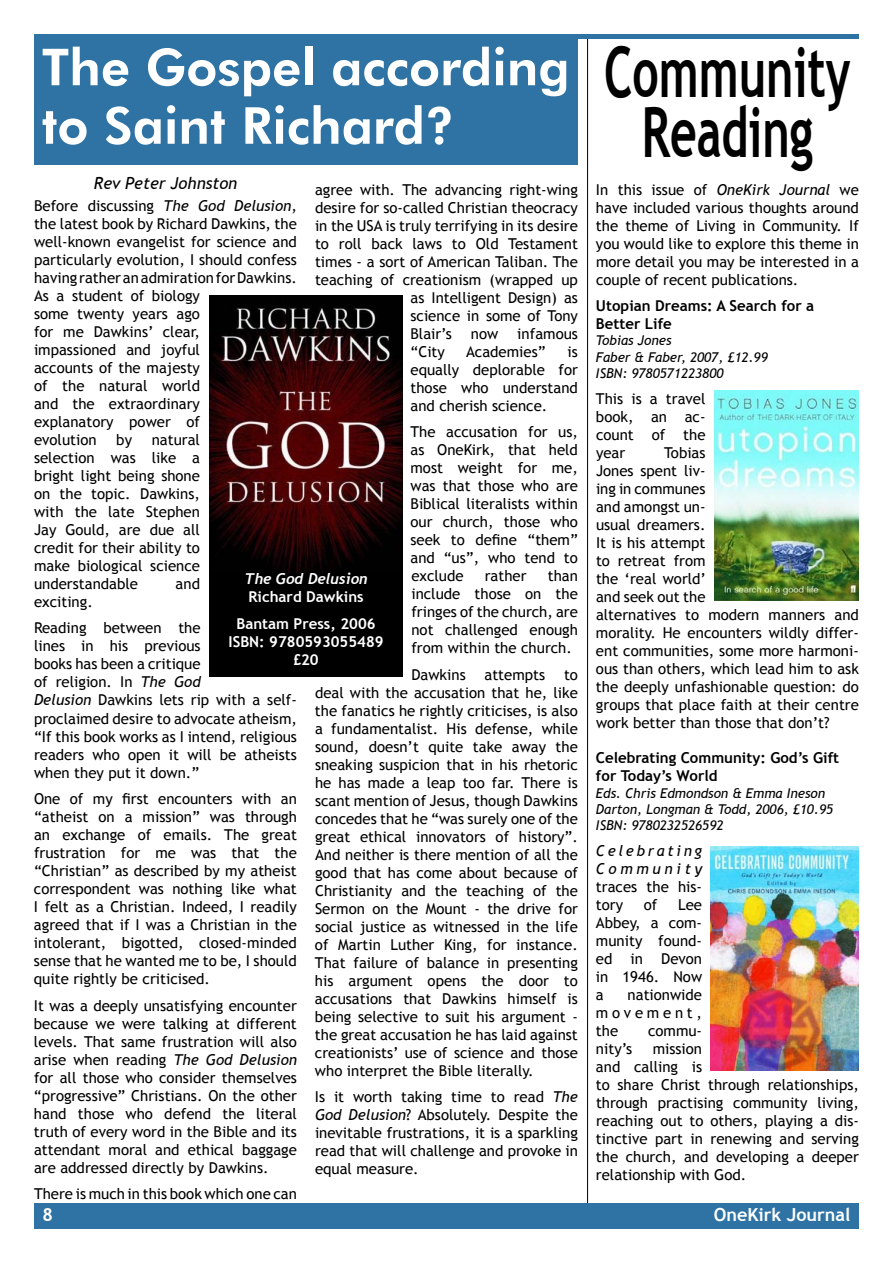
<style>
.page{position:relative;width:893px;height:1263px;background:#fff}
.page>*{position:absolute;margin:0;border:0;box-sizing:border-box;transform-origin:0 0}
.t1{font:700 69.75px/60px "Trebuchet MS";color:#000;text-align:center;scale:.67 1}
.t2{font:800 51px/58.5px "Futura BT";color:#fff}
.t3{font:700 18px "Trebuchet MS";color:#fff}
.t4{font:italic 16.5px "Trebuchet MS";color:#000}
.t5{font:15px/18px "Trebuchet MS";color:#000;text-align:justify}
.t6{font:700 15px/18px "Trebuchet MS";color:#000}
.t7{font:700 15px/26.5px "Trebuchet MS";color:#fff;text-align:center}
.t8{font:italic 15px/18px "Trebuchet MS";letter-spacing:.18em;color:#000}
.t9{font:italic 700 15px "Trebuchet";color:#fff}
.t10{font:italic 13.5px/16.2px "Trebuchet MS";color:#000}
.s1{font-style:italic}
</style>
<div class="page">
<img style="left:209px;top:296px;width:194px;height:277px">
<hr style="left:587px;top:34px;width:1px;height:1169px;background:#000">
<div style="left:34px;top:34px;width:544px;height:131px;background:#2e73a4"></div>
<hr style="left:34px;top:34px;width:825px;height:4px;background:#2e73a4">
<div style="left:34px;top:1203px;width:825px;height:26px;background:#2e73a4"></div>
<div style="left:209px;top:573px;width:194px;height:103px;background:#000"></div>
<img style="left:714px;top:390px;width:145px;height:211px">
<img style="left:711px;top:846px;width:148px;height:225px">
<h2 class="t2" style="left:42px;top:37px;width:530px">The Gospel according to Saint Richard?</h2>
<p class="t4" style="left:94px;top:173px;width:145px">Rev Peter Johnston</p>
<p class="t5" style="left:315px;top:181px;width:264px">agree with. The advancing right-wing</p>
<p class="t5" style="left:315px;top:199px;width:264px">desire for so-called Christian theocracy</p>
<p class="t5" style="left:315px;top:217px;width:264px">in the USA is truly terrifying in its desire</p>
<p class="t5" style="left:315px;top:235px;width:264px">to roll back laws to Old Testament</p>
<p class="t5" style="left:315px;top:253px;width:264px">times - a sort of American Taliban. The</p>
<p class="t5" style="left:315px;top:271px;width:264px">teaching of creationism (wrapped up</p>
<p class="t5" style="left:410px;top:289px;width:169px">as Intelligent Design) as</p>
<p class="t5" style="left:410px;top:307px;width:169px">science in some of Tony</p>
<p class="t5" style="left:410px;top:325px;width:43px">Blair’s</p>
<p class="t5" style="left:471px;top:325px;width:29px">now</p>
<p class="t5" style="left:517px;top:325px;width:62px">infamous</p>
<p class="t5" style="left:410px;top:343px;width:36px">“City</p>
<p class="t5" style="left:466px;top:343px;width:81px">Academies”</p>
<p class="t5" style="left:34px;top:197px;width:264px;text-align:left">Before discussing <span class="s1">The God Delusion</span>, the latest book by Richard Dawkins, the well-known evangelist for science and particularly evolution, I should confess havingratheranadmirationforDawkins.<br>As a student of biology<br>some twenty years ago<br>for me Dawkins’ clear,<br>impassioned and joyful<br>accounts of the majesty<br>of the natural world<br>and the extraordinary<br>explanatory power of<br>evolution</p>
<p class="t5" style="left:410px;top:343px;width:169px;text-indent:157px">is equally deplorable for those who understand and cherish science.</p>
<p class="t5" style="left:410px;top:423px;width:169px">The accusation for us, as OneKirk, that held most weight for me, was that those who are Biblical literalists within our church, those who seek to define “them” and “us”, who tend to exclude</p>
<p class="t5" style="left:34px;top:431px;width:167px;text-indent:118px">natural selection was like a bright light being shone on the topic. Dawkins, with the late Stephen Jay Gould, are due all credit for their ability to make biological science understandable</p>
<p class="t5" style="left:116px;top:431px;width:17px">by</p>
<p class="t5" style="left:411px;top:567px;width:168px;text-indent:136px">than include those on the fringes of the church, are not challenged enough from within the church.</p>
<p class="t5" style="left:315px;top:666px;width:265px;text-indent:96px">Dawkins attempts to deal with the accusation that he, like the fanatics he rightly criticises, is also a fundamentalist. His defense, while sound, doesn’t quite take away the sneaking suspicion that in his rhetoric he has made a leap too far. There is scant mention of Jesus, though Dawkins concedes that he “was surely one of the great ethical innovators of history”.<br>And neither is there mention of all the good that has come about because of Christianity and the teaching of the Sermon on the Mount - the drive for social justice as witnessed in the life of Martin Luther King, for instance.<br>That failure of balance in presenting his argument opens the door to accusations that Dawkins himself is being selective to suit his argument - the great accusation he has laid against creationists’ use of science and those who interpret the Bible literally.</p>
<p class="t5" style="left:315px;top:1088px;width:264px">Is it worth taking time to read <span class="s1">The God Delusion</span>? Absolutely. Despite the inevitable frustrations, it is a sparkling read that will challenge and provoke in equal measure.</p>
<p class="t5" style="left:485px;top:567px;width:43px">rather</p>
<p class="t9" style="left:244px;top:570px;width:125px">The God Delusion</p>
<p class="t7" style="left:237px;top:583px;width:141px">Richard Dawkins<br>Bantam Press, 2006</p>
<p class="t7" style="left:229px;top:632px;width:157px;line-height:18px">ISBN: 9780593055489 £20</p>
<p class="t5" style="left:176px;top:575px;width:26px">and</p>
<p class="t5" style="left:34px;top:589px;width:168px;line-height:26.5px">exciting.<br>Reading between the</p>
<p class="t5" style="left:34px;top:637px;width:264px;text-align:left">lines in his previous<br>books has been a critique<br>of religion. In <span class="s1">The God<br>Delusion</span> Dawkins lets rip with a self&shy;proclaimed desire to advocate atheism, “If this book works as I intend, religious readers who open it will be atheists when they put it down.”</p>
<p class="t5" style="left:34px;top:790px;width:264px">One of my first encounters with an “atheist on a mission” was through an exchange of emails. The great frustration for me was that the “Christian” as described by my atheist correspondent was nothing like what I felt as a Christian. Indeed, I readily agreed that if I was a Christian in the intolerant, bigotted, closed-minded sense that he wanted me to be, I should quite rightly be criticised.</p>
<p class="t5" style="left:34px;top:996px;width:265px">It was a deeply unsatisfying encounter because we were talking at different levels. That same frustration will also arise when reading <span class="s1">The God Delusion </span>for all those who consider themselves “progressive” Christians. On the other hand those who defend the literal truth of every word in the Bible and its attendant moral and ethical baggage are addressed directly by Dawkins.</p>
<p class="t5" style="left:34px;top:1185px;width:264px">There is much in this book which one can</p>
<h1 class="t1" style="left:604px;top:42px;width:370px">Community<br>Reading</h1>
<p class="t5" style="left:596px;top:180px;width:264px">In this issue of <span class="s1">OneKirk Journal</span> we have included various thoughts around the theme of Living in Community. If you would like to explore this theme in more detail you may be interested in a couple of recent publications.</p>
<p class="t6" style="left:596px;top:297px;width:220px">Utopian Dreams: A Search for a<br>Better Life</p>
<p class="t10" style="left:596px;top:333px;width:173px">Tobias Jones<br>Faber &amp; Faber, 2007, £12.99<br>ISBN: 9780571223800</p>
<p class="t5" style="left:596px;top:390px;width:111px">This is a travel book, an ac&shy;count of the year</p>
<p class="t5" style="left:596px;top:444px;width:264px;text-align:left;text-indent:68px">Tobias<br>Jones spent liv-<br>ing in communes<br>and amongst un-<br>usual dreamers.<br>It is his attempt<br>to retreat from<br>the ‘real world’<br>and seek out the<br>alternatives to modern manners and morality. He encounters wildly differ&shy;ent communities, some more harmoni&shy;ous than others, which lead him to ask the deeply unfashionable question: do groups that place faith at their centre work better than those that don’t?</p>
<p class="t6" style="left:596px;top:749px;width:245px">Celebrating Community: God’s Gift for Today’s World</p>
<p class="t10" style="left:596px;top:785px;width:239px">Eds. Chris Edmondson &amp; Emma Ineson<br>Darton, Longman &amp; Todd, 2006, £10.95<br>ISBN: 9780232526592</p>
<p class="t8" style="left:596px;top:842px;width:108px">Celebrating<br>Community</p>
<p class="t5" style="left:596px;top:878px;width:108px">traces the his&shy;tory</p>
<p class="t5" style="left:644px;top:896px;width:15px">of</p>
<p class="t5" style="left:596px;top:896px;width:108px;text-indent:82px">Lee Abbey, a com&shy;munity found&shy;ed in Devon in 1946. Now a</p>
<p class="t5" style="left:596px;top:986px;width:108px;text-indent:32px">nationwide movement, the</p>
<p class="t5" style="left:648px;top:1022px;width:56px">commu-</p>
<p class="t5" style="left:596px;top:1040px;width:38px">nity’s</p>
<p class="t5" style="left:596px;top:1040px;width:264px;text-align:left;text-indent:57px">mission<br>and calling is<br>to share Christ through relationships, through practising community living, reaching out to others, playing a dis&shy;tinctive part in renewing and serving the church, and developing a deeper relationship with God.</p>
<p class="t3" style="left:43px;top:1203px;width:12px">8</p>
<p class="t3" style="left:714px;top:1203px;width:138px">OneKirk Journal</p>
</div>
